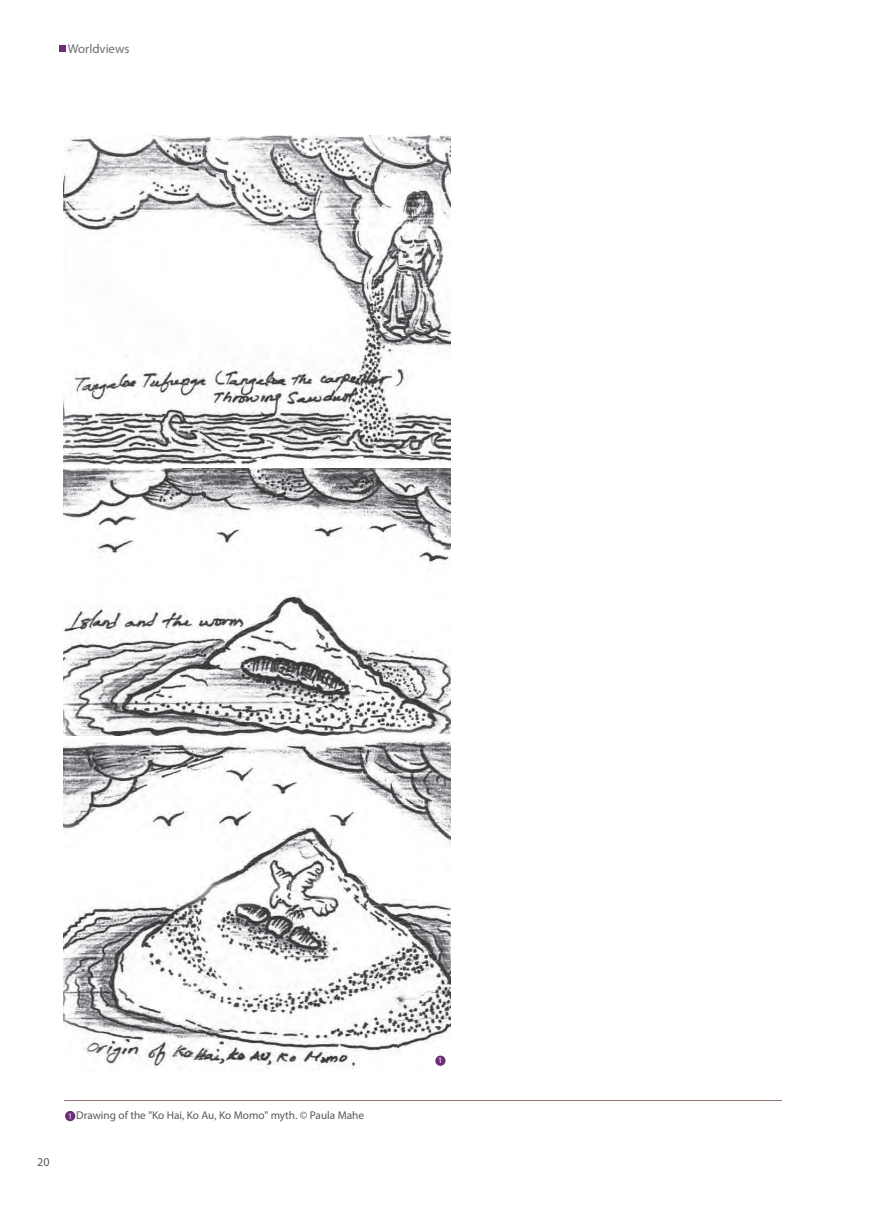
<style>
.page{position:relative;width:893px;height:1212px;background:#fff}
.page>*{position:absolute;margin:0;border:0;box-sizing:border-box;transform-origin:0 0}
.t1{font:12.75px "Myriad Pro";color:#6c6d70}
.t2{font:12px "Myriad Pro";color:#57585a}
.t3{font:11.25px "Myriad Pro";color:#57585a}
.t4{font:8.25px "Myriad Pro";color:#fff}
.s1{font-size:8.25px;color:#fff}
</style>
<div class="page">
<hr style="left:64px;top:1100px;width:718px;height:1px;background:#8e7a6e">
<svg style="left:59px;top:46px;width:6px;height:6px"></svg>
<img style="left:64px;top:136px;width:387px;height:329px">
<img style="left:64px;top:469px;width:387px;height:266px">
<img style="left:64px;top:739px;width:387px;height:330px">
<svg style="left:65px;top:1111px;width:10px;height:10px"></svg>
<div style="left:66px;top:1112px;width:8px;height:8px;background:#6c2e76;border-radius:50%"></div>
<svg style="left:435px;top:1055px;width:11px;height:11px"></svg>
<div style="left:436px;top:1056px;width:9px;height:9px;background:#6c2e76;border-radius:50%"></div>
<p class="t1" style="left:68px;top:41px;width:63px">Worldviews</p>
<p class="t2" style="left:37px;top:1154px;width:14px">20</p>
<p class="t3" style="left:68px;top:1109px;width:298px"><span class="s1">1</span> Drawing of the "Ko Hai, Ko Au, Ko Momo" myth. © Paula Mahe</p>
<p class="t4" style="left:438px;top:1055px;width:6px">1</p>
</div>
